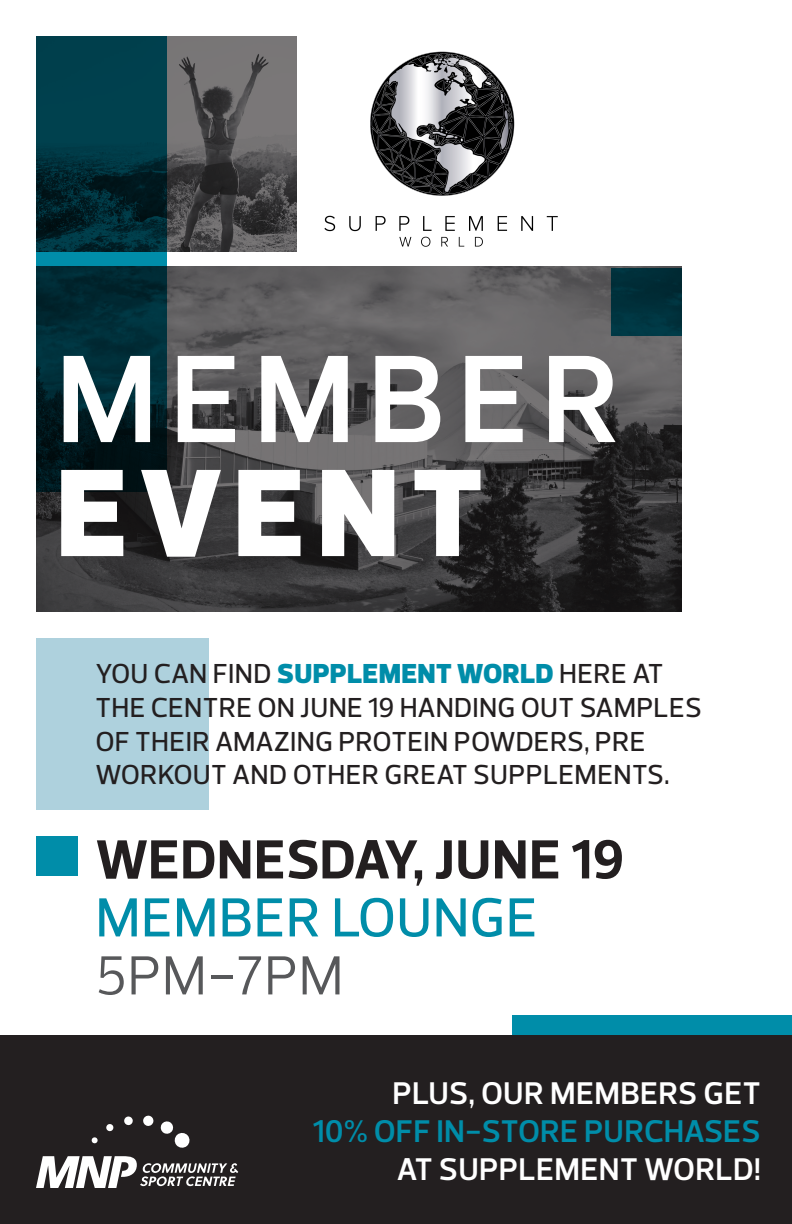
<style>
.page{position:relative;width:792px;height:1224px;background:#fff}
.page>*{position:absolute;margin:0;border:0;box-sizing:border-box;transform-origin:0 0}
.t1{font:600 126.7px/114px "Prelo";letter-spacing:.1em;color:#fff}
.t2{font:700 56px "Prelo";letter-spacing:.01em;color:#231f20}
.t3{font:500 56px "Prelo";letter-spacing:.015em;color:#008da9}
.t4{font:56px "Prelo";letter-spacing:.01em;color:#57585a}
.t5{font:600 31.9px "Prelo";letter-spacing:.015em;color:#fff}
.t6{font:600 31.9px "Prelo";color:#008da9}
.t7{font:500 28px/33.6px "Prelo";letter-spacing:.015em;color:#231f20}
.s1{font-weight:900}
.s2{font-weight:900;color:#008da9}
</style>
<div class="page">
<svg style="left:36px;top:267px;width:645px;height:345px;background:#484749"></svg>
<svg style="left:166px;top:36px;width:130px;height:216px;background:#5a585a"></svg>
<div style="left:512px;top:1016px;width:280px;height:29px;background:#008da9"></div>
<div style="left:36px;top:638px;width:173px;height:172px;background:#aed1dd"></div>
<div style="left:36px;top:836px;width:42px;height:40px;background:#008da9"></div>
<div style="left:0;top:1036px;width:792px;height:188px;background:#231f20"></div>
<svg style="left:36px;top:36px;width:130px;height:455px;background:#002e38"></svg>
<div style="left:611px;top:268px;width:70px;height:68px;background:#00303a"></div>
<svg style="left:36px;top:1156px;width:202px;height:32px"></svg>
<svg style="left:160px;top:1121px;width:30px;height:27px"></svg>
<svg style="left:143px;top:1116px;width:11px;height:10px"></svg>
<svg style="left:124px;top:1116px;width:9px;height:9px"></svg>
<svg style="left:106px;top:1124px;width:8px;height:8px"></svg>
<svg style="left:91px;top:1137px;width:7px;height:7px"></svg>
<img style="left:324px;top:51px;width:234px;height:196px">
<p class="t1" style="left:56px;top:343px;width:565px">MEMBER<br><span class="s1">EVENT</span></p>
<p class="t7" style="left:95px;top:657px;width:608px">YOU CAN FIND <span class="s2">SUPPLEMENT WORLD</span> HERE AT THE CENTRE ON JUNE 19 HANDING OUT SAMPLES OF THEIR AMAZING PROTEIN POWDERS, PRE WORKOUT AND OTHER GREAT SUPPLEMENTS.</p>
<p class="t2" style="left:96px;top:825px;width:530px">WEDNESDAY, JUNE 19</p>
<p class="t3" style="left:96px;top:883px;width:443px">MEMBER LOUNGE</p>
<p class="t4" style="left:95px;top:941px;width:250px">5PM-7PM</p>
<p class="t5" style="left:393px;top:1073px;width:370px">PLUS, OUR MEMBERS GET</p>
<p class="t6" style="left:313px;top:1112px;width:449px">10% OFF IN-STORE PURCHASES</p>
<p class="t5" style="left:397px;top:1150px;width:365px">AT SUPPLEMENT WORLD!</p>
</div>
